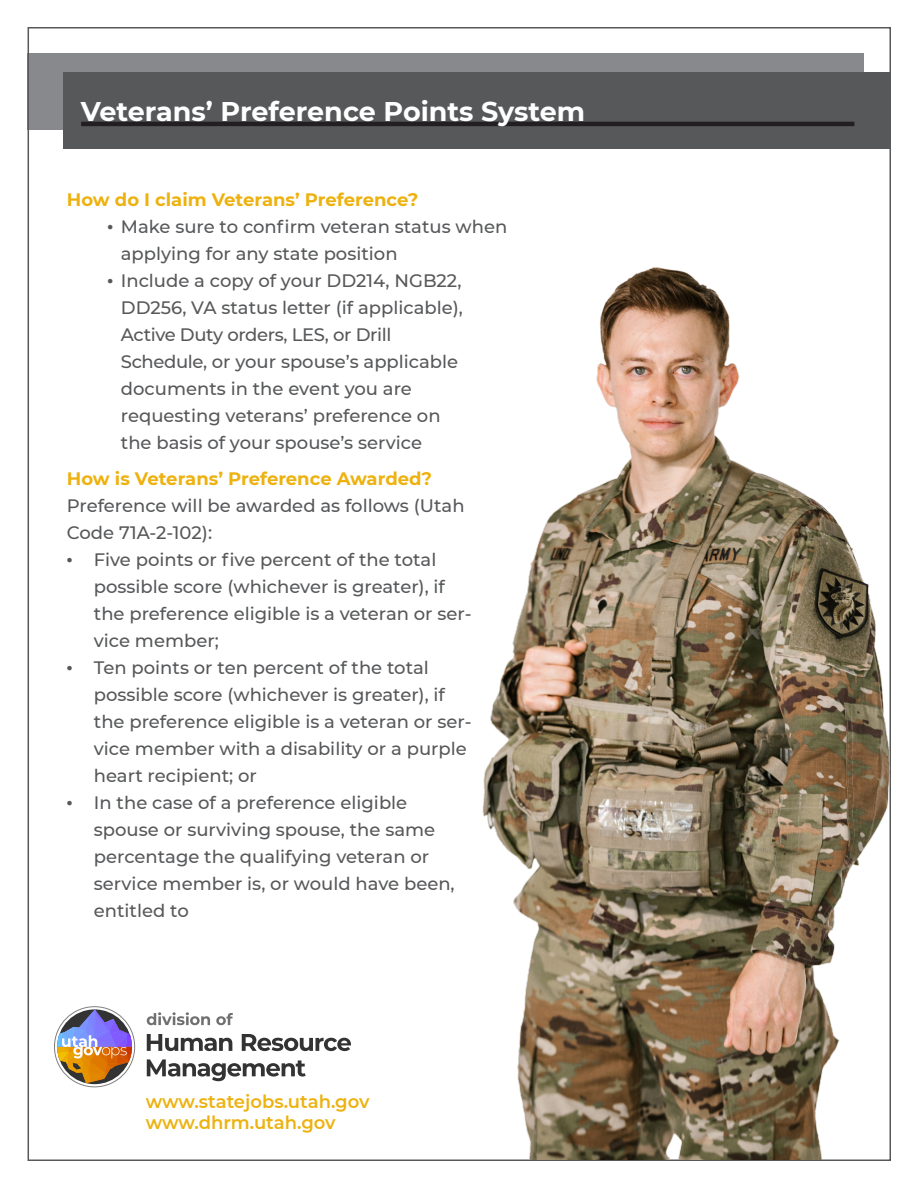
<style>
.page{position:relative;width:918px;height:1188px;background:#fff}
.page>*{position:absolute;margin:0;border:0;box-sizing:border-box;transform-origin:0 0}
.t1{font:700 27px "Montserrat";color:#fff}
.t2{font:500 18px/27px "Montserrat";color:#57585a}
.t3{font:700 18px "Montserrat";color:#edb20f}
.t4{font:600 18px/21.6px "Montserrat";color:#edb20f}
.s1{font-family:"Academy Engraved Let Plain";font-weight:400}
</style>
<div class="page">
<div style="left:28px;top:53px;width:836px;height:77px;background:#87898c"></div>
<div style="left:64px;top:72px;width:826px;height:76px;background:#57585a"></div>
<hr style="left:81px;top:122px;width:773px;height:4px;background:#231f20">
<img style="left:482px;top:261px;width:408px;height:898px">
<svg style="left:147px;top:1034px;width:85px;height:17px"></svg>
<svg style="left:242px;top:1034px;width:109px;height:17px"></svg>
<svg style="left:147px;top:1059px;width:159px;height:22px"></svg>
<svg style="left:147px;top:1012px;width:63px;height:13px"></svg>
<svg style="left:216px;top:1013px;width:17px;height:12px"></svg>
<div style="left:54px;top:1006px;width:81px;height:81px;border:1px solid #808080;border-radius:50%"></div>
<svg style="left:57px;top:1010px;width:75px;height:73px"></svg>
<p class="t1" style="left:81px;top:92px;width:506px">Veterans’ Preference Points System</p>
<p class="t3" style="left:67px;top:187px;width:353px">How do I claim Veterans’ Preference?</p>
<p class="t2" style="left:121px;top:213px;width:388px;text-indent:-14px"><span class="s1">•</span> Make sure to confirm veteran status when applying for any state position</p>
<p class="t2" style="left:121px;top:267px;width:344px;text-indent:-14px"><span class="s1">•</span> Include a copy of your DD214, NGB22, DD256, VA status letter (if applicable), Active Duty orders, LES, or Drill Schedule, or your spouse’s applicable documents in the event you are requesting veterans’ preference on the basis of your spouse’s service</p>
<p class="t3" style="left:67px;top:466px;width:367px">How is Veterans’ Preference Awarded?</p>
<p class="t2" style="left:67px;top:492px;width:399px">Preference will be awarded as follows (Utah<br>Code 71A-2-102):</p>
<p class="t2" style="left:94px;top:546px;width:379px;text-indent:-27px"><span class="s1">•</span> Five points or five percent of the total possible score (whichever is greater), if the preference eligible is a veteran or ser&shy;vice member;</p>
<p class="t2" style="left:94px;top:654px;width:379px;text-indent:-27px"><span class="s1">•</span> Ten points or ten percent of the total possible score (whichever is greater), if the preference eligible is a veteran or ser&shy;vice member with a disability or a purple heart recipient; or</p>
<p class="t2" style="left:94px;top:789px;width:362px;text-indent:-27px"><span class="s1">•</span> In the case of a preference eligible spouse or surviving spouse, the same percentage the qualifying veteran or service member is, or would have been, entitled to</p>
<p class="t4" style="left:146px;top:1090px;width:225px">www.statejobs.utah.gov www.dhrm.utah.gov</p>
</div>
